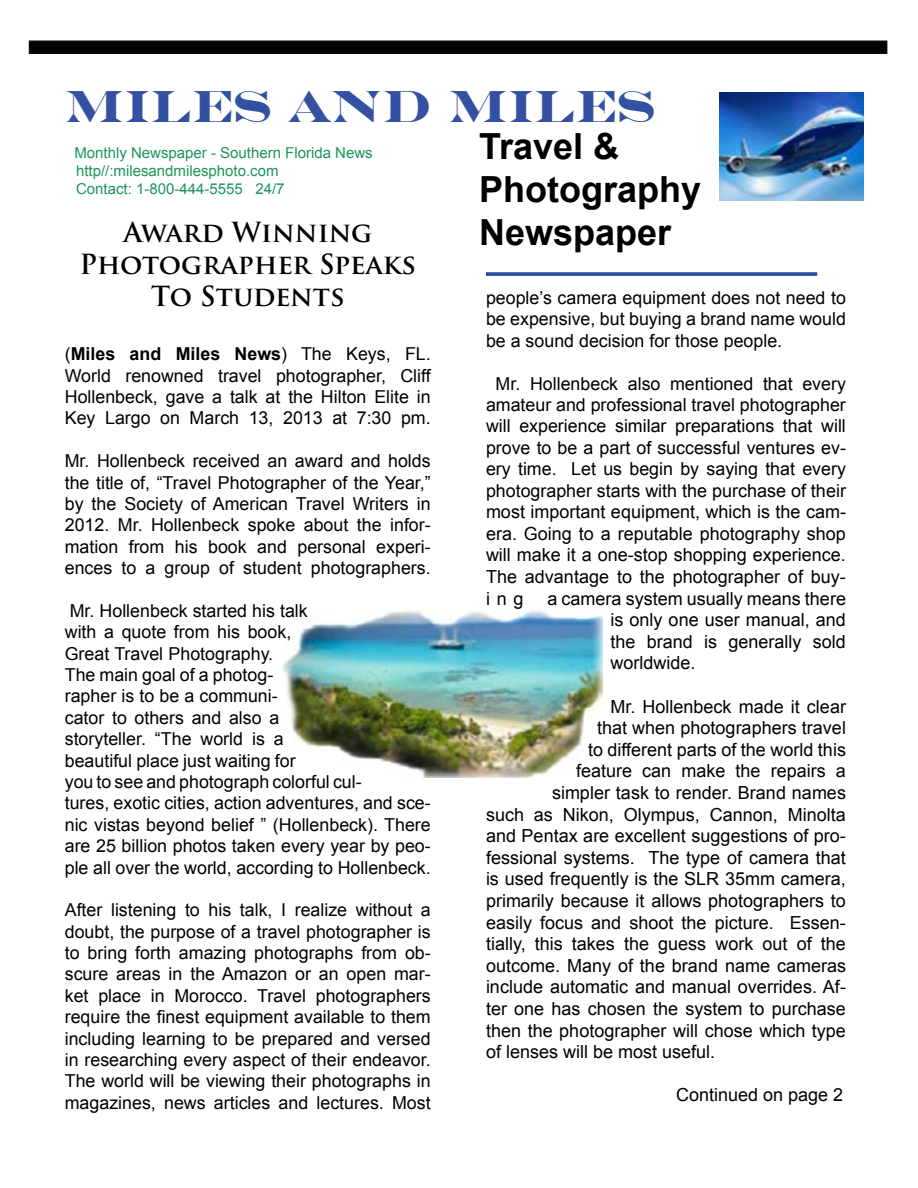
<style>
.page{position:relative;width:918px;height:1188px;background:#fff}
.page>*{position:absolute;margin:0;border:0;box-sizing:border-box;transform-origin:0 0}
.t1{font:700 45px "Engravers";color:#3350a2}
.t2{font:700 36px/43.2px "Arial";color:#000}
.t3{font:700 27px/32.4px "Trajan Pro";color:#000;text-align:center}
.t4{font:18px/21.6px "Arial";color:#000;text-align:justify}
.t5{font:17.85px/21.5px "Arial";color:#000;text-align:justify}
.t6{font:15px/18px "Arial";color:#1e945a}
.s1{font-size:18px}
.s2{font-weight:700}
</style>
<div class="page">
<img style="left:283px;top:610px;width:320px;height:168px">
<div style="left:30px;top:41px;width:857px;height:12px;background:#000"></div>
<div style="left:29px;top:40px;width:858px;height:14px;border:2px solid #0a0a0b"></div>
<img style="left:719px;top:93px;width:145px;height:107px">
<svg style="left:486px;top:272px;width:331px;height:4px"></svg>
<h1 class="t1" style="left:65px;top:80px;width:592px">MILES AND MILES</h1>
<p class="t6" style="left:74px;top:144px;width:300px">Monthly Newspaper - Southern Florida News http//:milesandmilesphoto.com<br>Contact: 1-800-444-5555 24/7</p>
<h2 class="t2" style="left:479px;top:126px;width:224px">Travel &amp;<br>Photography<br>Newspaper</h2>
<h3 class="t3" style="left:79px;top:216px;width:338px">Award Winning<br>Photographer Speaks<br>To Students</h3>
<p class="t5" style="left:486px;top:287px;width:361px">people’s camera equipment does not need to be expensive, but buying a brand name would be a sound decision for those people.</p>
<p class="t5" style="left:486px;top:373px;width:362px;text-align:center">Mr. Hollenbeck also mentioned that every amateur and professional travel photographer will experience similar preparations that will prove to be a part of successful ventures ev&shy;ery time. Let us begin by saying that every photographer starts with <span class="s1">the purchase of their</span></p>
<p class="t4" style="left:486px;top:501px;width:362px">most important equipment, which is the cam&shy;era. Going to a reputable photography shop will make it a one-stop shopping experience.<br>The advantage to the photographer of buy&shy;ing</p>
<p class="t5" style="left:65px;top:343px;width:368px">(<span class="s2">Miles and Miles News</span>) The Keys, FL.<br>World renowned travel photographer, Cliff Hollenbeck, gave a talk at the Hilton Elite in Key Largo on March 13, 2013 at 7:30 pm.</p>
<p class="t5" style="left:65px;top:450px;width:367px">Mr. Hollenbeck received an award and holds the title of, “Travel Photographer of the Year,” by the Society of American Travel Writers in 2012. Mr. Hollenbeck spoke about the infor&shy;mation from his book and personal experi&shy;ences to a group of student photographers.</p>
<p class="t5" style="left:65px;top:600px;width:367px;text-align:left">Mr. Hollenbeck started his talk<br>with a quote from his book,<br>Great Travel Photography.<br>The main goal of a photog-<br>rapher is to be a communi-<br>cator to others and also a<br>storyteller. “The world is a<br>beautiful place just waiting for<br>you to see and photograph colorful cul-<br>tures, exotic cities, action adventures, and sce&shy;nic vistas beyond belief ” (Hollenbeck). There are 25 billion photos taken every year by peo&shy;ple all over the world, according to Hollenbeck.</p>
<p class="t5" style="left:65px;top:899px;width:368px">After listening to his talk, I realize without a doubt, the purpose of a travel photographer is to bring forth amazing photographs from ob&shy;scure areas in the Amazon or an open mar&shy;ket place in Morocco. Travel photographers require the finest equipment available to them including learning to be prepared and versed in researching every aspect of their endeavor.<br>The world will be viewing their photographs in magazines, news articles and lectures. Most</p>
<p class="t4" style="left:611px;top:588px;width:237px;text-indent:-63px">a camera system usually means there is only one user manual, and the brand is generally sold worldwide.</p>
<p class="t4" style="left:611px;top:696px;width:237px">Mr. Hollenbeck made it clear</p>
<p class="t4" style="left:597px;top:717px;width:250px">that when photographers travel</p>
<p class="t4" style="left:588px;top:739px;width:259px">to different parts of the world this</p>
<p class="t4" style="left:576px;top:761px;width:271px">feature can make the repairs a</p>
<p class="t4" style="left:552px;top:782px;width:295px">simpler task to render. Brand names</p>
<p class="t4" style="left:486px;top:804px;width:361px">such as Nikon, Olympus, Cannon, Minolta</p>
<p class="t4" style="left:486px;top:825px;width:361px">and Pentax are excellent suggestions of pro-</p>
<p class="t4" style="left:486px;top:847px;width:361px">fessional systems. The type of camera that</p>
<p class="t4" style="left:486px;top:869px;width:361px">is used frequently is the SLR 35mm camera,</p>
<p class="t4" style="left:486px;top:890px;width:361px">primarily because it allows photographers to</p>
<p class="t4" style="left:486px;top:912px;width:361px">easily focus and shoot the picture. Essen-</p>
<p class="t4" style="left:486px;top:933px;width:361px">tially, this takes the guess work out of the</p>
<p class="t4" style="left:486px;top:955px;width:362px">outcome. Many of the brand name cameras</p>
<p class="t4" style="left:486px;top:977px;width:361px">include automatic and manual overrides. Af-</p>
<p class="t4" style="left:486px;top:998px;width:361px">ter one has chosen the system to purchase</p>
<p class="t4" style="left:486px;top:1020px;width:362px">then the photographer will chose which type</p>
<p class="t4" style="left:486px;top:1041px;width:231px">of lenses will be most useful.</p>
<p class="t4" style="left:676px;top:1085px;width:169px">Continued on page 2</p>
</div>
